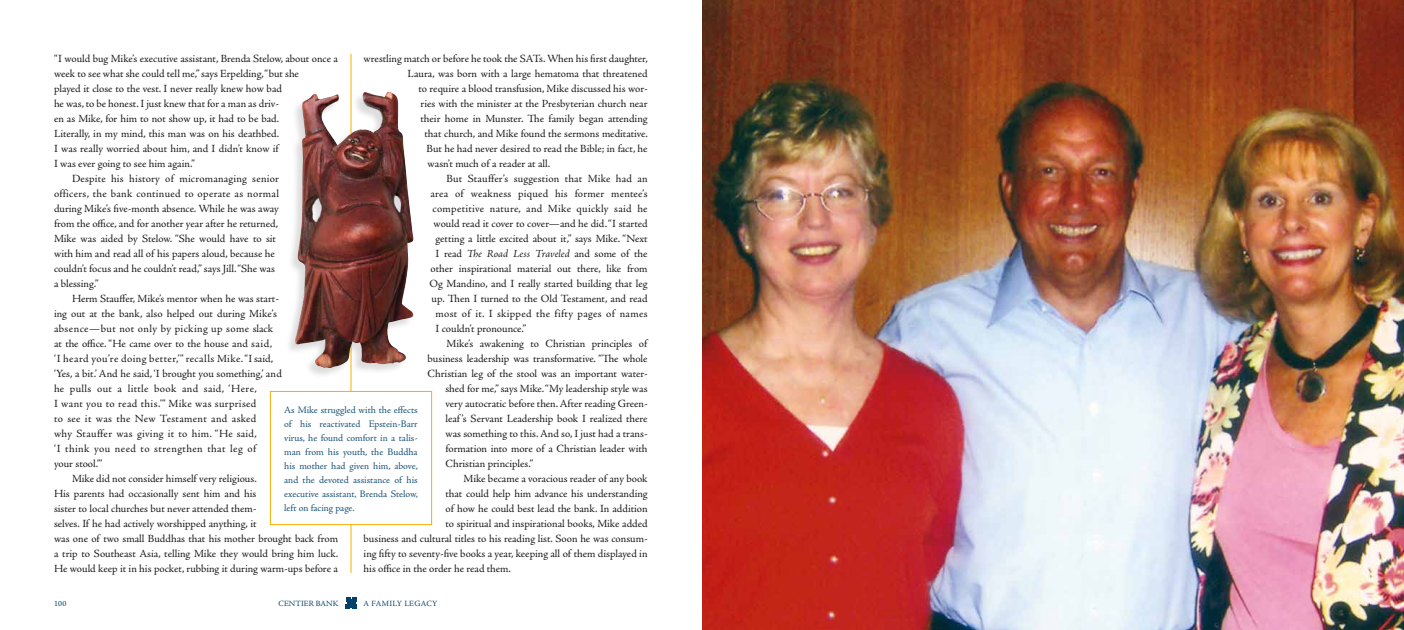
<style>
.page{position:relative;width:1404px;height:630px;background:#fff}
.page>*{position:absolute;margin:0;border:0;box-sizing:border-box;transform-origin:0 0}
.t1{font:11px/15px "Adobe Jenson Pro";color:#1c1b1b}
.t2{font:11px "Adobe Jenson Pro";letter-spacing:.025em;color:#1c1b1b}
.t3{font:11px "Adobe Jenson Pro";letter-spacing:.02em;color:#1c1b1b}
.t4{font:italic 11px "Adobe Jenson Pro";letter-spacing:-.005em;color:#1c1b1b}
.t5{font:11px "Adobe Jenson Pro";letter-spacing:.035em;color:#1c1b1b}
.t6{font:10px "Adobe Jenson Pro";letter-spacing:-.005em;color:#1a547a}
.t7{font:8px "Adobe Jenson Pro";letter-spacing:.01em;color:#00416b}
.t8{font:8px "Adobe Jenson Pro";letter-spacing:.04em;color:#00416b}
.s1{font-style:normal}
</style>
<div class="page">
<svg style="left:346px;top:598px;width:10px;height:10px"></svg>
<hr style="left:350px;top:54px;width:1px;height:519px;background:#f9ac00">
<div style="left:270px;top:391px;width:162px;height:134px;background:#fff"></div>
<div style="left:270px;top:391px;width:162px;height:134px;border:1px solid #f9ac00"></div>
<div style="left:285px;top:92px;width:128px;height:286px;background:#1c1b1b;opacity:.15"></div>
<img style="left:295px;top:92px;width:118px;height:276px">
<img style="left:702px;top:0;width:702px;height:630px">
<p class="t1" style="left:364px;top:51px;width:286px">wrestling match or before he took the SATs. When his frst daughter,</p>
<p class="t1" style="left:408px;top:66px;width:241px">Laura, was born with a large hematoma that threatened</p>
<p class="t1" style="left:419px;top:81px;width:230px">to require a blood transfusion, Mike discussed his wor-</p>
<p class="t1" style="left:421px;top:96px;width:229px">ries with the minister at the Presbyterian church near</p>
<p class="t1" style="left:421px;top:111px;width:228px">their home in Munster. Te family began attending</p>
<p class="t1" style="left:425px;top:126px;width:225px">that church, and Mike found the sermons meditative.</p>
<p class="t1" style="left:427px;top:141px;width:223px">But he had never desired to read the Bible; in fact, he</p>
<p class="t1" style="left:428px;top:156px;width:124px">wasn’t much of a reader at all.</p>
<p class="t1" style="left:447px;top:171px;width:203px">But Stauffer’s suggestion that Mike had an</p>
<p class="t3" style="left:431px;top:187px;width:218px">area of weakness piqued his former mentee’s</p>
<p class="t2" style="left:433px;top:202px;width:217px">competitive nature, and Mike quickly said he</p>
<p class="t1" style="left:434px;top:216px;width:216px">would read it cover to cover—and he did. “I started</p>
<p class="t1" style="left:436px;top:231px;width:214px">getting a little excited about it,” says Mike. “Next</p>
<p class="t4" style="left:436px;top:247px;width:213px"><span class="s1">I read</span> Te Road Less Traveled <span class="s1">and some of the</span></p>
<p class="t1" style="left:431px;top:261px;width:218px">other inspirational material out there, like from</p>
<p class="t1" style="left:430px;top:276px;width:220px">Og Mandino, and I really started building that leg</p>
<p class="t1" style="left:432px;top:291px;width:217px">up. Ten I turned to the Old Testament, and read</p>
<p class="t2" style="left:436px;top:307px;width:214px">most of it. I skipped the fifty pages of names</p>
<p class="t1" style="left:436px;top:321px;width:92px">I couldn’t pronounce.”</p>
<p class="t1" style="left:447px;top:336px;width:203px">Mike’s awakening to Christian principles of</p>
<p class="t1" style="left:428px;top:351px;width:221px">business leadership was transformative. “Te whole</p>
<p class="t1" style="left:428px;top:366px;width:221px">Christian leg of the stool was an important water-</p>
<p class="t1" style="left:446px;top:381px;width:204px">shed for me,” says Mike.“My leadership style was</p>
<p class="t1" style="left:446px;top:396px;width:204px">very autocratic before then. After reading Green-</p>
<p class="t1" style="left:54px;top:51px;width:286px">“I would bug Mike’s executive assistant, Brenda Stelow, about once a week to see what she could tell me,” says Erpelding,“but she<br>played it close to the vest. I never really knew how bad<br>he was, to be honest. I just knew that for a man as driv-<br>en as Mike, for him to not show up, it had to be bad.<br>Literally, in my mind, this man was on his deathbed.<br>I was really worried about him, and I didn’t know if<br>I was ever going to see him again.”</p>
<p class="t1" style="left:54px;top:171px;width:227px;text-indent:18px">Despite his history of micromanaging senior officers, the bank continued to operate as normal during Mike’s fve-month absence. While he was away from the ofce, and for another year after he returned, Mike was aided by Stelow. “She would have to sit with him and read all of his papers aloud, because he couldn’t focus and he couldn’t read,” says Jill.“She was a blessing.”</p>
<p class="t1" style="left:54px;top:291px;width:230px;text-indent:18px">Herm Staufer, Mike’s mentor when he was start&shy;ing out at the bank, also helped out during Mike’s absence—but not only by picking up some slack at the ofce. “He came over to the house and said,<br>‘I heard you’re doing better,’” recalls Mike. “I said, ‘Yes, a bit.’ And he said, ‘I brought you something,’ and he pulls out a little book and said, ‘Here,<br>I want you to read this.’” Mike was surprised</p>
<p class="t6" style="left:284px;top:404px;width:135px">As Mike struggled with the efects</p>
<p class="t6" style="left:284px;top:418px;width:10px">of</p>
<p class="t6" style="left:300px;top:418px;width:13px">his</p>
<p class="t6" style="left:320px;top:418px;width:42px">reactivated</p>
<p class="t6" style="left:369px;top:418px;width:51px">Epstein-Barr</p>
<p class="t1" style="left:446px;top:411px;width:204px">leaf ’s Servant Leadership book I realized there</p>
<p class="t2" style="left:54px;top:412px;width:204px">to see it was the New Testament and asked</p>
<p class="t2" style="left:54px;top:427px;width:204px">why Stauffer was giving it to him. “He said,</p>
<p class="t6" style="left:284px;top:432px;width:135px">virus, he found comfort in a talis-</p>
<p class="t1" style="left:446px;top:426px;width:204px">was something to this. And so, I just had a trans-</p>
<p class="t5" style="left:54px;top:442px;width:205px">‘I think you need to strengthen that leg of</p>
<p class="t6" style="left:284px;top:446px;width:135px">man from his youth, the Buddha</p>
<p class="t1" style="left:446px;top:441px;width:204px">formation into more of a Christian leader with</p>
<p class="t1" style="left:54px;top:456px;width:50px">your stool.’”</p>
<p class="t6" style="left:284px;top:460px;width:135px">his mother had given him, above,</p>
<p class="t1" style="left:446px;top:456px;width:89px">Christian principles.”</p>
<p class="t1" style="left:72px;top:471px;width:186px">Mike did not consider himself very religious.</p>
<p class="t6" style="left:284px;top:474px;width:135px">and the devoted assistance of his</p>
<p class="t1" style="left:464px;top:471px;width:186px">Mike became a voracious reader of any book</p>
<p class="t1" style="left:54px;top:486px;width:204px">His parents had occasionally sent him and his</p>
<p class="t6" style="left:284px;top:488px;width:135px">executive assistant, Brenda Stelow,</p>
<p class="t1" style="left:446px;top:486px;width:204px">that could help him advance his understanding</p>
<p class="t1" style="left:54px;top:501px;width:204px">sister to local churches but never attended them-</p>
<p class="t6" style="left:284px;top:502px;width:72px">left on facing page.</p>
<p class="t1" style="left:446px;top:501px;width:204px">of how he could best lead the bank. In addition</p>
<p class="t1" style="left:54px;top:516px;width:204px">selves. If he had actively worshipped anything, it</p>
<p class="t1" style="left:446px;top:516px;width:204px">to spiritual and inspirational books, Mike added</p>
<p class="t1" style="left:54px;top:531px;width:286px">was one of two small Buddhas that his mother brought back from</p>
<p class="t1" style="left:364px;top:531px;width:285px">business and cultural titles to his reading list. Soon he was consum-</p>
<p class="t1" style="left:54px;top:546px;width:286px">a trip to Southeast Asia, telling Mike they would bring him luck.</p>
<p class="t1" style="left:364px;top:546px;width:285px">ing ffty to seventy-fve books a year, keeping all of them displayed in</p>
<p class="t1" style="left:54px;top:561px;width:285px">He would keep it in his pocket, rubbing it during warm-ups before a</p>
<p class="t1" style="left:364px;top:561px;width:149px">his ofce in the order he read them.</p>
<p class="t7" style="left:54px;top:599px;width:14px">100</p>
<p class="t7" style="left:279px;top:599px;width:61px">CENTIER BANK</p>
<p class="t8" style="left:364px;top:599px;width:75px">A FAMILY LEGACY</p>
</div>
